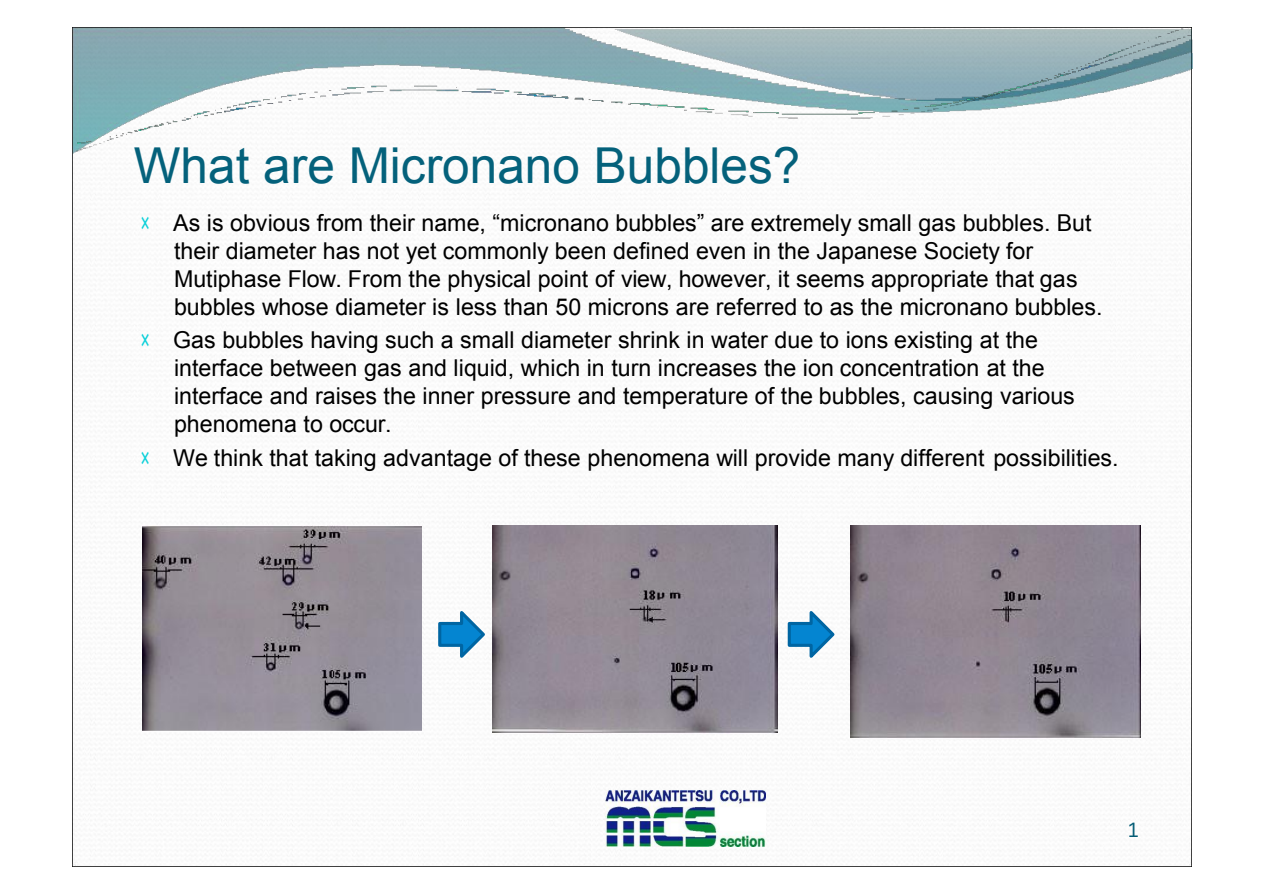
<style>
.page{position:relative;width:1264px;height:893px;background:#fff}
.page>*{position:absolute;margin:0;border:0;box-sizing:border-box;transform-origin:0 0}
.t1{font:49.5px "Arial";color:#04617b}
.t2{font:23.25px/28px "Arial";color:#000}
.t3{font:18.75px "Monaco";color:#045c75}
</style>
<div class="page">
<img style="left:72px;top:27px;width:1116px;height:125px">
<img style="left:72px;top:33px;width:1119px;height:111px">
<img style="left:142px;top:525px;width:279px;height:206px">
<img style="left:492px;top:525px;width:285px;height:208px">
<img style="left:850px;top:525px;width:290px;height:213px">
<svg style="left:438px;top:611px;width:47px;height:47px"></svg>
<svg style="left:787px;top:609px;width:48px;height:49px"></svg>
<img style="left:605px;top:790px;width:160px;height:55px">
<h1 class="t1" style="left:134px;top:133px;width:668px">What are Micronano Bubbles?</h1>
<p class="t2" style="left:173px;top:208px;width:930px">As is obvious from their name, “micronano bubbles” are extremely small gas bubbles. But their diameter has not yet commonly been defined even in the Japanese Society for Mutiphase Flow. From the physical point of view, however, it seems appropriate that gas bubbles whose diameter is less than 50 microns are referred to as the micronano bubbles.</p>
<p class="t2" style="left:173px;top:326px;width:903px">Gas bubbles having such a small diameter shrink in water due to ions existing at the interface between gas and liquid, which in turn increases the ion concentration at the interface and raises the inner pressure and temperature of the bubbles, causing various phenomena to occur.</p>
<p class="t2" style="left:173px;top:444px;width:946px">We think that taking advantage of these phenomena will provide many different possibilities.</p>
<p class="t3" style="left:1127px;top:814px;width:13px">1</p>
</div>
